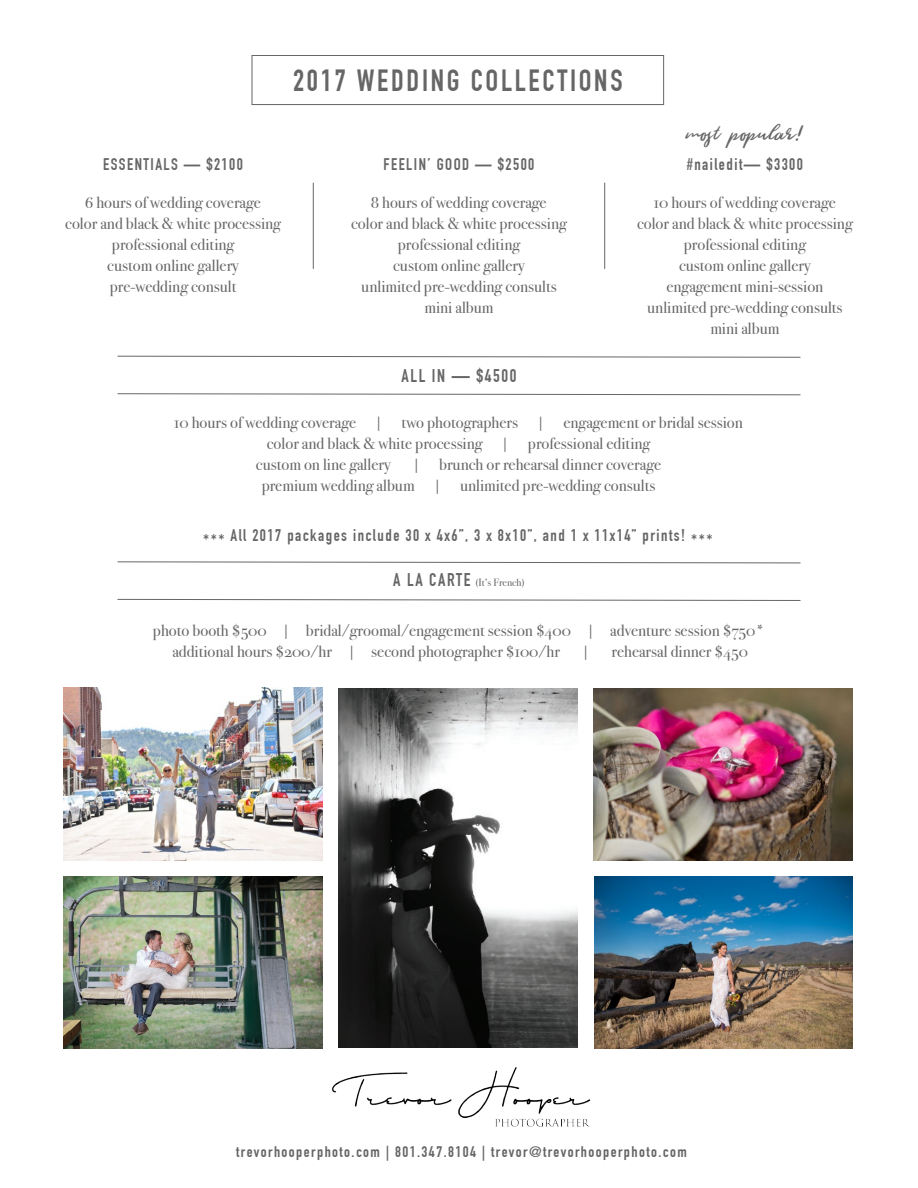
<style>
.page{position:relative;width:918px;height:1188px;background:#fff}
.page>*{position:absolute;margin:0;border:0;box-sizing:border-box;transform-origin:0 0}
.t1{font:700 30px "DIN Condensed";letter-spacing:.09em;color:#666}
.t2{font:18px "Wild Youth";color:#666}
.t3{font:700 18px "DIN Condensed";letter-spacing:.09em;color:#666}
.t4{font:16.5px/21px "Bodoni Svty Two OSITCTT";color:#666;text-align:center}
.t5{font:700 16.5px "DIN Condensed";letter-spacing:.09em;color:#666}
.t6{font:700 15px "DIN Condensed";letter-spacing:.09em;color:#666;scale:1.06 1}
.t7{font:10.5px "Bodoni Svty Two OSITCTT";color:#666}
.s1{font-family:"DIN Condensed";font-weight:700;font-size:18px}
</style>
<div class="page">
<img style="left:64px;top:876px;width:259px;height:172px">
<img style="left:338px;top:688px;width:239px;height:360px">
<div style="left:252px;top:55px;width:412px;height:50px;border:1px solid #666"></div>
<hr style="left:313px;top:183px;width:1px;height:86px;background:#666">
<hr style="left:604px;top:183px;width:1px;height:86px;background:#666">
<svg style="left:117px;top:355px;width:684px;height:3px"></svg>
<svg style="left:117px;top:393px;width:684px;height:3px"></svg>
<svg style="left:117px;top:561px;width:684px;height:3px"></svg>
<svg style="left:117px;top:599px;width:684px;height:2px"></svg>
<img style="left:331px;top:1067px;width:260px;height:60px">
<img style="left:594px;top:876px;width:259px;height:172px">
<img style="left:63px;top:688px;width:260px;height:173px">
<img style="left:593px;top:688px;width:260px;height:173px">
<h1 class="t1" style="left:293px;top:62px;width:331px">2017 WEDDING COLLECTIONS</h1>
<p class="t5" style="left:103px;top:155px;width:141px">ESSENTIALS — $2100</p>
<p class="t4" style="left:65px;top:192px;width:217px">6 hours of wedding coverage<br>color and black &amp; white processing professional editing<br>custom online gallery<br>pre-wedding consult</p>
<p class="t5" style="left:384px;top:155px;width:152px">FEELIN’ GOOD — $2500</p>
<p class="t4" style="left:351px;top:192px;width:217px">8 hours of wedding coverage<br>color and black &amp; white processing professional editing<br>custom online gallery<br>unlimited pre-wedding consults mini album</p>
<p class="t2" style="left:685px;top:120px;width:122px">most popular!</p>
<p class="t5" style="left:687px;top:155px;width:118px">#nailedit— $3300</p>
<p class="t4" style="left:637px;top:192px;width:217px">10 hours of wedding coverage color and black &amp; white processing professional editing<br>custom online gallery<br>engagement mini-session unlimited pre-wedding consults mini album</p>
<p class="t3" style="left:402px;top:365px;width:116px">ALL IN — $4500</p>
<p class="t4" style="left:174px;top:412px;width:570px">10 hours of wedding coverage | two photographers | engagement or bridal session</p>
<p class="t4" style="left:267px;top:433px;width:385px">color and black &amp; white processing | professional editing</p>
<p class="t4" style="left:256px;top:454px;width:136px">custom on line gallery</p>
<p class="t4" style="left:262px;top:454px;width:401px;text-align:left;text-indent:150px">| brunch or rehearsal dinner coverage premium wedding album | unlimited pre-wedding consults</p>
<p class="t5" style="left:203px;top:526px;width:511px">*** All 2017 packages include 30 x 4x6”, 3 x 8x10”, and 1 x 11x14” prints! ***</p>
<p class="t7" style="left:393px;top:577px;width:133px"><span class="s1">A LA CARTE</span> (It’s French)</p>
<p class="t4" style="left:172px;top:620px;width:593px;text-align:left;text-indent:-19px">photo booth $500 | bridal/groomal/engagement session $400 | adventure session $750* additional hours $200/hr | second photographer $100/hr</p>
<p class="t4" style="left:581px;top:641px;width:10px">|</p>
<p class="t4" style="left:611px;top:641px;width:138px">rehearsal dinner $450</p>
<p class="t6" style="left:236px;top:1142px;width:427px">trevorhooperphoto.com | 801.347.8104 | trevor@trevorhooperphoto.com</p>
</div>
